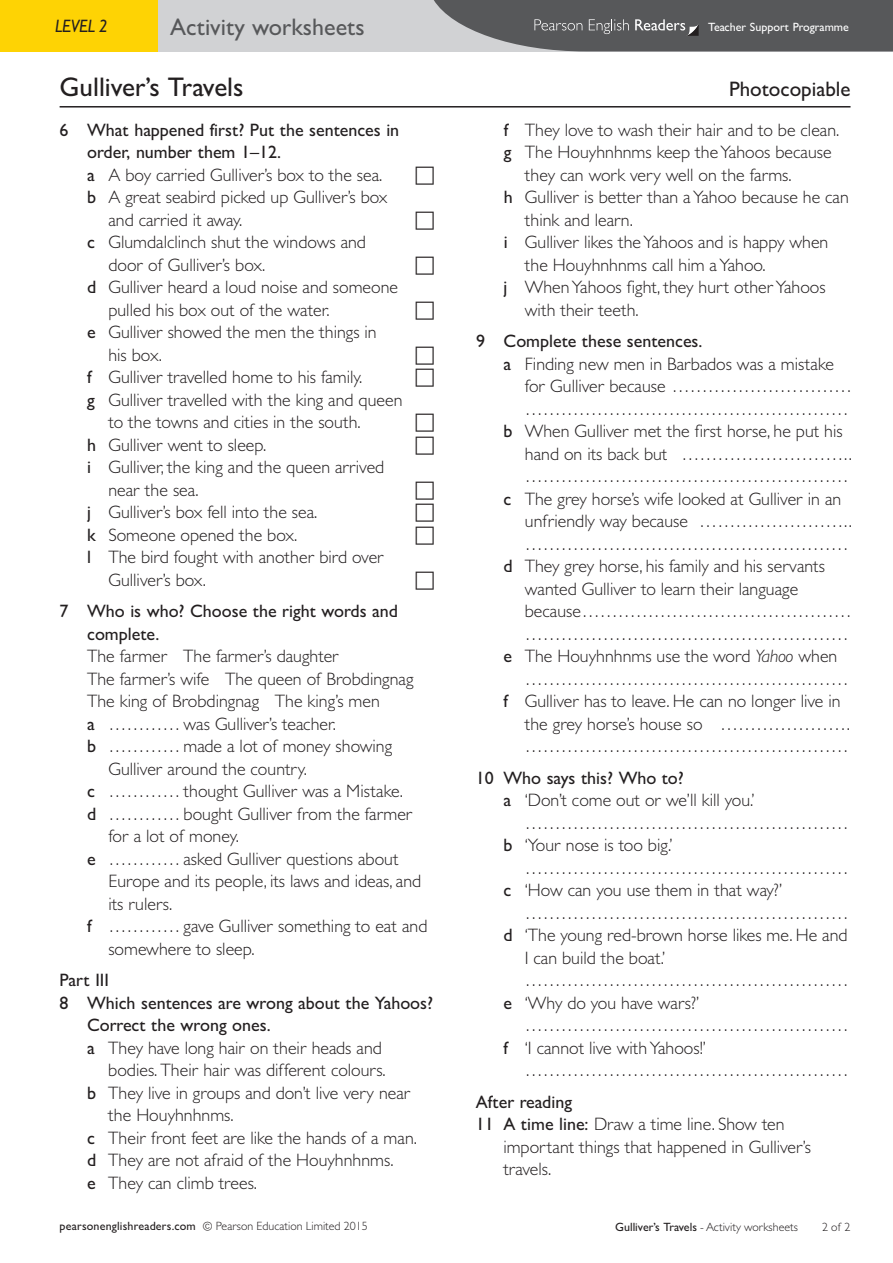
<style>
.page{position:relative;width:893px;height:1263px;background:#fff}
.page>*{position:absolute;margin:0;border:0;box-sizing:border-box;transform-origin:0 0}
.t1{font:500 27px "Gill Sans MT Pro";color:#231f20}
.t2{font:500 24px "Gill Sans MT Pro";color:#57585a}
.t3{font:500 21px "Gill Sans MT Pro";color:#231f20}
.t4{font:300 18px "Gill Sans MT Pro";color:#231f20}
.t5{font:500 18px "Gill Sans MT Pro";color:#231f20}
.t6{font:italic 500 18px "Gill Sans MT Pro";letter-spacing:-.015em;color:#231f20;scale:.95 1}
.t7{font:300 12px "Gill Sans MT Pro";color:#231f20}
.t8{font:500 12px "Gill Sans MT Pro";color:#fff}
.s1{font-weight:500}
.s2{font-style:italic}
</style>
<div class="page">
<hr style="left:60px;top:106px;width:790px;height:2px;background:#231f20">
<div style="left:0;top:0;width:893px;height:51px;background:#d1d2d4"></div>
<div style="left:0;top:0;width:157px;height:51px;background:#fed304"></div>
<svg style="left:434px;top:0;width:459px;height:51px;background:#646567"></svg>
<p class="t6" style="left:55px;top:15px;width:57px">LEVEL 2</p>
<h2 class="t2" style="left:170px;top:13px;width:196px">Activity worksheets</h2>
<p class="t8" style="left:708px;top:20px;width:142px">Teacher Support Programme</p>
<h1 class="t1" style="left:60px;top:71px;width:186px">Gulliver’s Travels</h1>
<p class="t3" style="left:729px;top:76px;width:123px">Photocopiable</p>
<p class="t5" style="left:60px;top:119px;width:341px">6 What happened first? Put the sentences in</p>
<p class="t5" style="left:87px;top:141px;width:195px">order, number them 1–12.</p>
<p class="t4" style="left:87px;top:164px;width:297px"><span class="s1">a</span> A boy carried Gulliver’s box to the sea.</p>
<p class="t4" style="left:87px;top:186px;width:302px"><span class="s1">b</span> A great seabird picked up Gulliver’s box</p>
<p class="t4" style="left:108px;top:209px;width:135px">and carried it away.</p>
<p class="t4" style="left:87px;top:231px;width:280px"><span class="s1">c</span> Glumdalclinch shut the windows and</p>
<p class="t4" style="left:108px;top:254px;width:158px">door of Gulliver’s box.</p>
<p class="t4" style="left:87px;top:276px;width:312px"><span class="s1">d</span> Gulliver heard a loud noise and someone</p>
<p class="t4" style="left:108px;top:299px;width:223px">pulled his box out of the water.</p>
<p class="t4" style="left:87px;top:321px;width:291px"><span class="s1">e</span> Gulliver showed the men the things in</p>
<p class="t4" style="left:108px;top:344px;width:55px">his box.</p>
<p class="t4" style="left:87px;top:366px;width:277px"><span class="s1">f</span> Gulliver travelled home to his family.</p>
<p class="t4" style="left:87px;top:389px;width:317px"><span class="s1">g</span> Gulliver travelled with the king and queen</p>
<p class="t4" style="left:108px;top:411px;width:254px">to the towns and cities in the south.</p>
<p class="t4" style="left:87px;top:434px;width:181px"><span class="s1">h</span> Gulliver went to sleep.</p>
<p class="t4" style="left:87px;top:456px;width:299px"><span class="s1">i</span> Gulliver, the king and the queen arrived</p>
<p class="t4" style="left:108px;top:479px;width:92px">near the sea.</p>
<p class="t4" style="left:87px;top:501px;width:232px"><span class="s1">j</span> Gulliver’s box fell into the sea.</p>
<p class="t4" style="left:87px;top:524px;width:212px"><span class="s1">k</span> Someone opened the box.</p>
<p class="t4" style="left:87px;top:546px;width:298px"><span class="s1">l</span> The bird fought with another bird over</p>
<p class="t4" style="left:108px;top:569px;width:99px">Gulliver’s box.</p>
<p class="t5" style="left:60px;top:600px;width:340px">7 Who is who? Choose the right words and</p>
<p class="t5" style="left:87px;top:623px;width:74px">complete.</p>
<p class="t4" style="left:87px;top:645px;width:253px">The farmer The farmer’s daughter</p>
<p class="t4" style="left:87px;top:668px;width:328px">The farmer’s wife The queen of Brobdingnag</p>
<p class="t4" style="left:87px;top:690px;width:294px">The king of Brobdingnag The king’s men</p>
<p class="t4" style="left:87px;top:713px;width:250px"><span class="s1">a</span> ………… was Gulliver’s teacher.</p>
<p class="t4" style="left:87px;top:735px;width:307px"><span class="s1">b</span> ………… made a lot of money showing</p>
<p class="t4" style="left:108px;top:758px;width:200px">Gulliver around the country.</p>
<p class="t4" style="left:87px;top:780px;width:317px"><span class="s1">c</span> ………… thought Gulliver was a Mistake.</p>
<p class="t4" style="left:87px;top:803px;width:327px"><span class="s1">d</span> ………… bought Gulliver from the farmer</p>
<p class="t4" style="left:108px;top:825px;width:132px">for a lot of money.</p>
<p class="t4" style="left:87px;top:848px;width:313px"><span class="s1">e</span> ………… asked Gulliver questions about</p>
<p class="t4" style="left:108px;top:870px;width:314px">Europe and its people, its laws and ideas, and</p>
<p class="t4" style="left:108px;top:893px;width:65px">its rulers.</p>
<p class="t4" style="left:87px;top:915px;width:342px"><span class="s1">f</span> ………… gave Gulliver something to eat and</p>
<p class="t4" style="left:108px;top:938px;width:148px">somewhere to sleep.</p>
<p class="t5" style="left:59px;top:969px;width:51px">Part III</p>
<p class="t5" style="left:59px;top:992px;width:375px">8 Which sentences are wrong about the Yahoos?</p>
<p class="t5" style="left:87px;top:1014px;width:185px">Correct the wrong ones.</p>
<p class="t4" style="left:87px;top:1037px;width:296px"><span class="s1">a</span> They have long hair on their heads and</p>
<p class="t4" style="left:108px;top:1059px;width:279px">bodies. Their hair was different colours.</p>
<p class="t4" style="left:87px;top:1082px;width:325px"><span class="s1">b</span> They live in groups and don’t live very near</p>
<p class="t4" style="left:108px;top:1104px;width:127px">the Houyhnhnms.</p>
<p class="t4" style="left:87px;top:1127px;width:331px"><span class="s1">c</span> Their front feet are like the hands of a man.</p>
<p class="t4" style="left:87px;top:1149px;width:308px"><span class="s1">d</span> They are not afraid of the Houyhnhnms.</p>
<p class="t4" style="left:87px;top:1172px;width:172px"><span class="s1">e</span> They can climb trees.</p>
<p class="t4" style="left:504px;top:119px;width:337px"><span class="s1">f</span> They love to wash their hair and to be clean.</p>
<p class="t4" style="left:504px;top:141px;width:329px"><span class="s1">g</span> The Houyhnhnms keep the Yahoos because</p>
<p class="t4" style="left:525px;top:164px;width:268px">they can work very well on the farms.</p>
<p class="t4" style="left:504px;top:186px;width:347px"><span class="s1">h</span> Gulliver is better than a Yahoo because he can</p>
<p class="t4" style="left:525px;top:209px;width:109px">think and learn.</p>
<p class="t4" style="left:504px;top:231px;width:326px"><span class="s1">i</span> Gulliver likes the Yahoos and is happy when</p>
<p class="t4" style="left:525px;top:254px;width:242px">the Houyhnhnms call him a Yahoo.</p>
<p class="t4" style="left:504px;top:276px;width:324px"><span class="s1">j</span> When Yahoos fight, they hurt other Yahoos</p>
<p class="t4" style="left:525px;top:299px;width:115px">with their teeth.</p>
<p class="t5" style="left:476px;top:330px;width:228px">9 Complete these sentences.</p>
<p class="t4" style="left:504px;top:353px;width:332px"><span class="s1">a</span> Finding new men in Barbados was a mistake</p>
<p class="t4" style="left:525px;top:375px;width:329px">for Gulliver because …………………………</p>
<p class="t4" style="left:525px;top:398px;width:325px">………………………………………………</p>
<p class="t4" style="left:504px;top:420px;width:341px"><span class="s1">b</span> When Gulliver met the first horse, he put his</p>
<p class="t4" style="left:525px;top:443px;width:329px">hand on its back but ………………………..</p>
<p class="t4" style="left:525px;top:465px;width:326px">………………………………………………</p>
<p class="t4" style="left:504px;top:488px;width:339px"><span class="s1">c</span> The grey horse’s wife looked at Gulliver in an</p>
<p class="t4" style="left:525px;top:510px;width:329px">unfriendly way because ……………………..</p>
<p class="t4" style="left:525px;top:533px;width:325px">………………………………………………</p>
<p class="t4" style="left:504px;top:555px;width:323px"><span class="s1">d</span> They grey horse, his family and his servants</p>
<p class="t4" style="left:525px;top:578px;width:275px">wanted Gulliver to learn their language</p>
<p class="t4" style="left:525px;top:600px;width:329px">because………………………………………</p>
<p class="t4" style="left:525px;top:623px;width:325px">………………………………………………</p>
<p class="t4" style="left:504px;top:645px;width:335px"><span class="s1">e</span> The Houyhnhnms use the word <span class="s2">Yahoo</span> when</p>
<p class="t4" style="left:525px;top:668px;width:325px">………………………………………………</p>
<p class="t4" style="left:503px;top:690px;width:339px"><span class="s1">f</span> Gulliver has to leave. He can no longer live in</p>
<p class="t4" style="left:525px;top:713px;width:327px">the grey horse’s house so ………………….</p>
<p class="t4" style="left:525px;top:735px;width:325px">………………………………………………</p>
<p class="t5" style="left:476px;top:767px;width:209px">10 Who says this? Who to?</p>
<p class="t4" style="left:503px;top:789px;width:253px"><span class="s1">a</span> ‘Don’t come out or we’ll kill you.’</p>
<p class="t4" style="left:525px;top:812px;width:325px">………………………………………………</p>
<p class="t4" style="left:503px;top:834px;width:171px"><span class="s1">b</span> ‘Your nose is too big.’</p>
<p class="t4" style="left:525px;top:857px;width:325px">………………………………………………</p>
<p class="t4" style="left:503px;top:879px;width:280px"><span class="s1">c</span> ‘How can you use them in that way?’</p>
<p class="t4" style="left:525px;top:902px;width:325px">………………………………………………</p>
<p class="t4" style="left:503px;top:924px;width:346px"><span class="s1">d</span> ‘The young red-brown horse likes me. He and</p>
<p class="t4" style="left:525px;top:947px;width:142px">I can build the boat.’</p>
<p class="t4" style="left:525px;top:969px;width:326px">………………………………………………</p>
<p class="t4" style="left:503px;top:992px;width:197px"><span class="s1">e</span> ‘Why do you have wars?’</p>
<p class="t4" style="left:525px;top:1014px;width:325px">………………………………………………</p>
<p class="t4" style="left:503px;top:1037px;width:204px"><span class="s1">f</span> ‘I cannot live with Yahoos!’</p>
<p class="t4" style="left:525px;top:1059px;width:325px">………………………………………………</p>
<p class="t5" style="left:476px;top:1091px;width:98px">After reading</p>
<p class="t4" style="left:476px;top:1113px;width:310px"><span class="s1">11 A time line:</span> Draw a time line. Show ten</p>
<p class="t4" style="left:503px;top:1136px;width:309px">important things that happened in Gulliver’s</p>
<p class="t4" style="left:503px;top:1158px;width:49px">travels.</p>
<p class="t7" style="left:60px;top:1219px;width:310px"><span class="s1">pearsonenglishreaders.com</span> © Pearson Education Limited 2015</p>
<p class="t7" style="left:615px;top:1220px;width:184px"><span class="s1">Gulliver’s Travels</span> - Activity worksheets</p>
<p class="t7" style="left:822px;top:1220px;width:30px">2 of 2</p>
</div>
